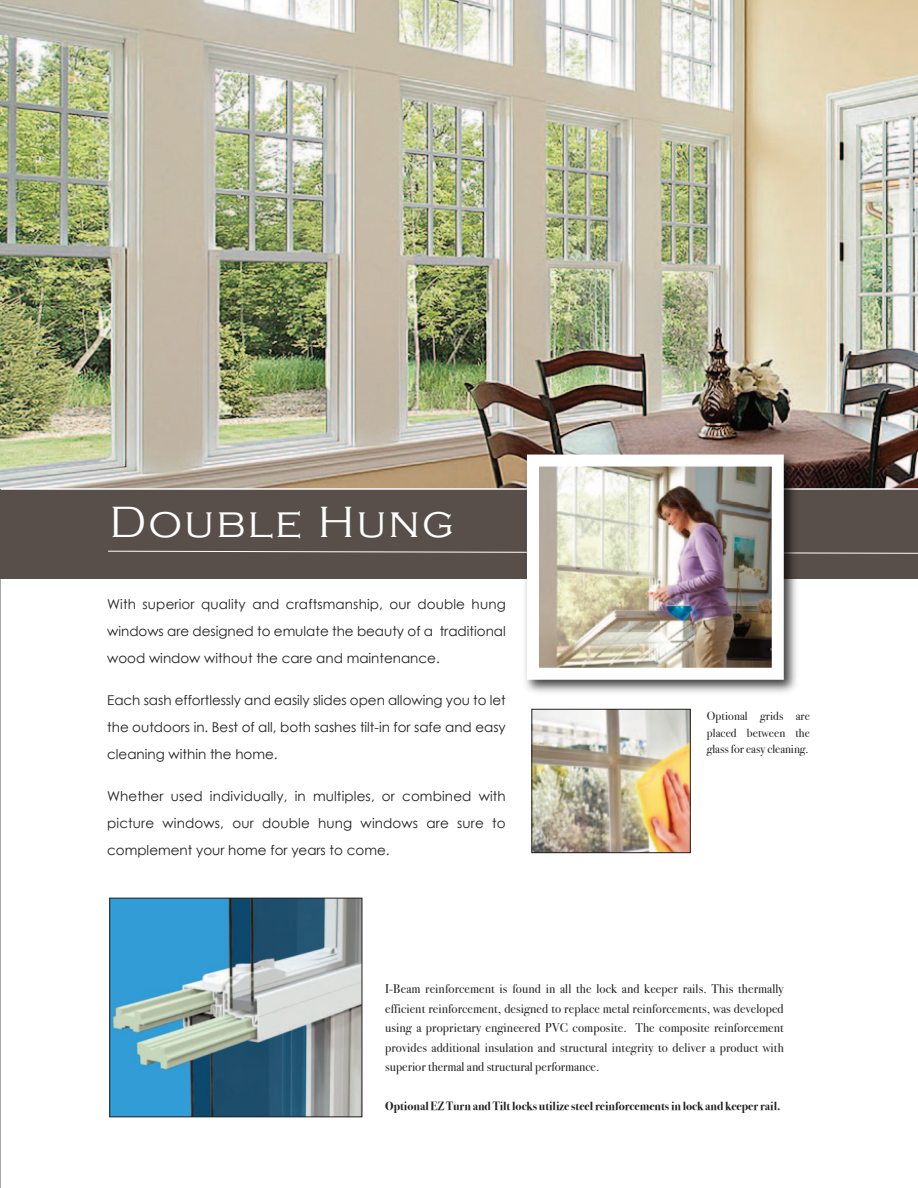
<style>
.page{position:relative;width:918px;height:1188px;background:#fff}
.page>*{position:absolute;margin:0;border:0;box-sizing:border-box;transform-origin:0 0}
.t1{font:300 45px "Copperplate Gothic";letter-spacing:.05em;color:#fff}
.t2{font:13.5px/27px "Century Gothic";color:#231f20;text-align:justify}
.t3{font:12.75px/19.5px "Bodoni Svty Two ITCTT";color:#231f20;text-align:justify}
.t4{font:700 12px "Bodoni Svty Two ITCTT";color:#231f20}
.t5{font:12px/16.5px "Bodoni Svty Two ITCTT";letter-spacing:.01em;color:#231f20;text-align:justify}
</style>
<div class="page">
<img style="left:533px;top:711px;width:156px;height:140px">
<div style="left:531px;top:709px;width:160px;height:144px;border:1px solid #231f20"></div>
<img style="left:0;top:0;width:918px;height:489px">
<div style="left:0;top:489px;width:918px;height:89px;background:#584f4a"></div>
<img style="left:111px;top:900px;width:249px;height:215px">
<div style="left:109px;top:898px;width:253px;height:219px;border:1px solid #231f20"></div>
<hr style="left:1px;top:488px;width:917px;height:2px;background:#fff">
<svg style="left:108px;top:550px;width:810px;height:4px"></svg>
<img style="left:520px;top:448px;width:283px;height:245px">
<img style="left:540px;top:468px;width:231px;height:199px">
<div style="left:527px;top:455px;width:257px;height:225px;border:12px solid #fff"></div>
<p class="t1" style="left:109px;top:498px;width:346px">Double Hung</p>
<p class="t2" style="left:107px;top:590px;width:400px">With superior quality and craftsmanship, our double hung windows are designed to emulate the beauty of a traditional wood window without the care and maintenance.</p>
<p class="t2" style="left:107px;top:686px;width:400px">Each sash effortlessly and easily slides open allowing you to let the outdoors in. Best of all, both sashes tilt-in for safe and easy cleaning within the home.</p>
<p class="t2" style="left:107px;top:782px;width:400px">Whether used individually, in multiples, or combined with picture windows, our double hung windows are sure to complement your home for years to come.</p>
<p class="t5" style="left:707px;top:708px;width:105px">Optional grids are placed between the glass for easy cleaning.</p>
<p class="t3" style="left:385px;top:979px;width:400px">I-Beam reinforcement is found in all the lock and keeper rails. This thermally efficient reinforcement, designed to replace metal reinforcements, was developed using a proprietary engineered PVC composite. The composite reinforcement provides additional insulation and structural integrity to deliver a product with superior thermal and structural performance.</p>
<p class="t4" style="left:385px;top:1099px;width:397px">Optional EZ Turn and Tilt locks utilize steel reinforcements in lock and keeper rail.</p>
</div>
